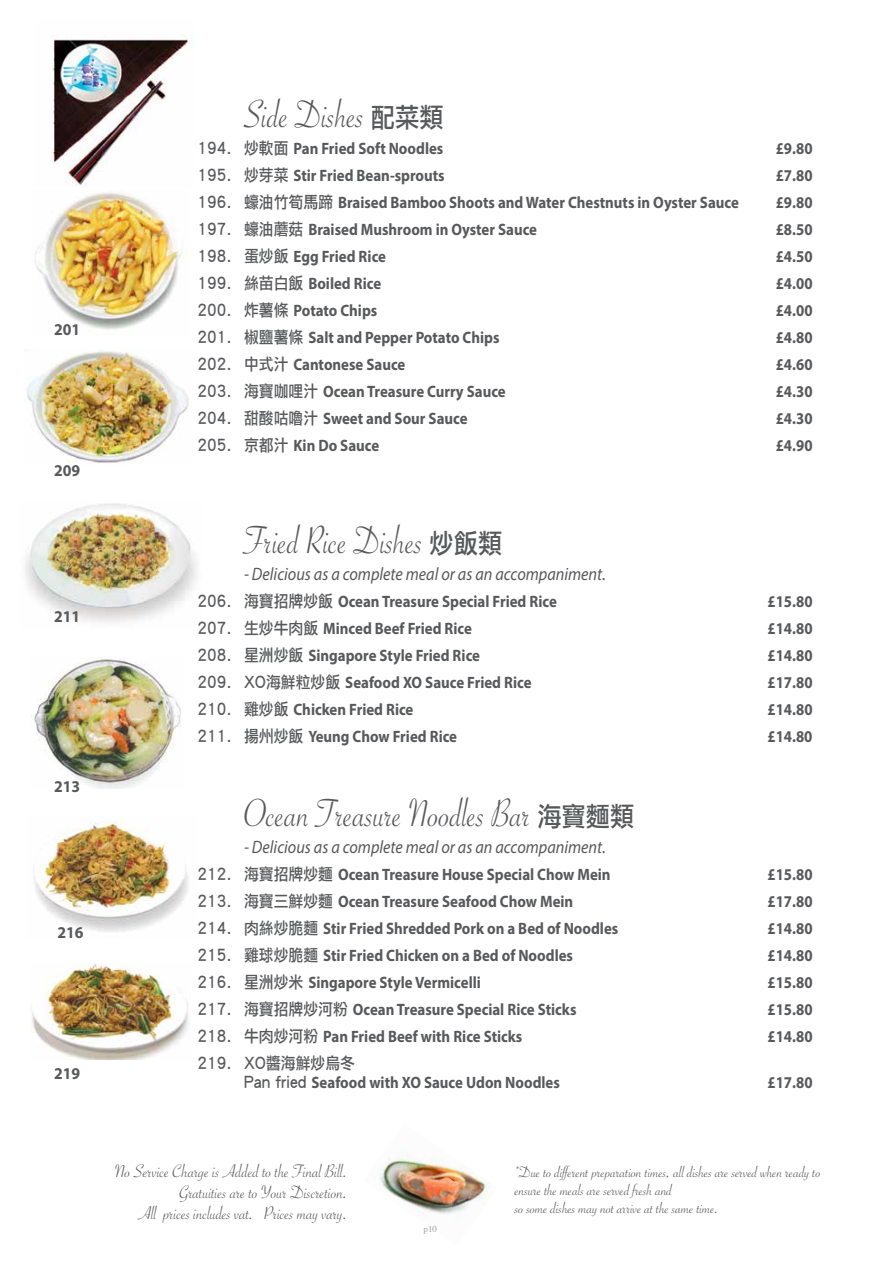
<style>
.page{position:relative;width:893px;height:1263px;background:#fff}
.page>*{position:absolute;margin:0;border:0;box-sizing:border-box;transform-origin:0 0}
.t1{font:42px "Savoye Let Plain";color:#58595b;scale:.9 1}
.t2{font:19.5px/21px "Savoye Let Plain";color:#58595b;text-align:right}
.t3{font:italic 18px "Myriad Pro";color:#58595b;scale:.9 1}
.t4{font:700 16.5px "Myriad Pro";color:#58595b;scale:.9 1}
.t5{font:16.5px/18px "Savoye Let Plain";color:#565659;scale:1.05 1}
.t6{font:700 16.5px "Myriad Pro";color:#58595b;scale:.95 1}
.t7{font:16.5px "Li Hei Pro";color:#58595b;scale:.9 1}
.t8{font:9px "Times";color:#9fa1a4}
.s1{font-family:"Li Hei Pro";font-size:27px}
.s2{font-family:"Li Hei Pro";font-weight:400}
</style>
<div class="page">
<img style="left:50px;top:34px;width:144px;height:151px">
<img style="left:380px;top:1150px;width:108px;height:65px">
<img style="left:25px;top:503px;width:172px;height:120px">
<img style="left:33px;top:819px;width:156px;height:113px">
<img style="left:31px;top:963px;width:158px;height:97px">
<img style="left:31px;top:658px;width:150px;height:130px">
<img style="left:35px;top:192px;width:151px;height:138px">
<img style="left:27px;top:349px;width:162px;height:114px">
<p class="t6" style="left:54px;top:319px;width:29px">201</p>
<p class="t6" style="left:54px;top:460px;width:29px">209</p>
<p class="t6" style="left:54px;top:605px;width:29px">211</p>
<p class="t6" style="left:54px;top:776px;width:29px">213</p>
<p class="t6" style="left:58px;top:921px;width:29px">216</p>
<p class="t6" style="left:54px;top:1063px;width:29px">219</p>
<h1 class="t1" style="left:244px;top:87px;width:223px">Side Dishes <span class="s1">配菜類</span></h1>
<p class="t4" style="left:198px;top:138px;width:275px"><span class="s2">194. 炒軟面</span> Pan Fried Soft Noodles</p>
<p class="t4" style="left:776px;top:138px;width:42px">£9.80</p>
<p class="t4" style="left:198px;top:165px;width:276px"><span class="s2">195. 炒芽菜</span> Stir Fried Bean-sprouts</p>
<p class="t4" style="left:776px;top:165px;width:42px">£7.80</p>
<p class="t4" style="left:198px;top:192px;width:603px"><span class="s2">196. 蠔油竹筍馬蹄</span> Braised Bamboo Shoots and Water Chestnuts in Oyster Sauce</p>
<p class="t4" style="left:776px;top:192px;width:42px">£9.80</p>
<p class="t4" style="left:198px;top:219px;width:379px"><span class="s2">197. 蠔油蘑菇</span> Braised Mushroom in Oyster Sauce</p>
<p class="t4" style="left:776px;top:219px;width:42px">£8.50</p>
<p class="t4" style="left:198px;top:246px;width:211px"><span class="s2">198. 蛋炒飯</span> Egg Fried Rice</p>
<p class="t4" style="left:776px;top:246px;width:42px">£4.50</p>
<p class="t4" style="left:198px;top:273px;width:206px"><span class="s2">199. 絲苗白飯</span> Boiled Rice</p>
<p class="t4" style="left:776px;top:273px;width:42px">£4.00</p>
<p class="t4" style="left:198px;top:300px;width:201px"><span class="s2">200. 炸薯條</span> Potato Chips</p>
<p class="t4" style="left:776px;top:300px;width:42px">£4.00</p>
<p class="t4" style="left:198px;top:327px;width:337px"><span class="s2">201. 椒鹽薯條</span> Salt and Pepper Potato Chips</p>
<p class="t4" style="left:776px;top:327px;width:42px">£4.80</p>
<p class="t4" style="left:198px;top:354px;width:233px"><span class="s2">202. 中式汁</span> Cantonese Sauce</p>
<p class="t4" style="left:776px;top:354px;width:42px">£4.60</p>
<p class="t4" style="left:198px;top:381px;width:344px"><span class="s2">203. 海寶咖哩汁</span> Ocean Treasure Curry Sauce</p>
<p class="t4" style="left:776px;top:381px;width:42px">£4.30</p>
<p class="t4" style="left:198px;top:408px;width:302px"><span class="s2">204. 甜酸咕嚕汁</span> Sweet and Sour Sauce</p>
<p class="t4" style="left:776px;top:408px;width:42px">£4.30</p>
<p class="t4" style="left:198px;top:435px;width:203px"><span class="s2">205. 京都汁</span> Kin Do Sauce</p>
<p class="t4" style="left:776px;top:435px;width:42px">£4.90</p>
<h1 class="t1" style="left:244px;top:513px;width:289px">Fried Rice Dishes <span class="s1">炒飯類</span></h1>
<p class="t3" style="left:244px;top:563px;width:403px">- Delicious as a complete meal or as an accompaniment.</p>
<p class="t4" style="left:197px;top:591px;width:401px"><span class="s2">206. 海寶招牌炒飯</span> Ocean Treasure Special Fried Rice</p>
<p class="t4" style="left:767px;top:591px;width:52px">£15.80</p>
<p class="t4" style="left:197px;top:618px;width:306px"><span class="s2">207. 生炒牛肉飯</span> Minced Beef Fried Rice</p>
<p class="t4" style="left:767px;top:618px;width:52px">£14.80</p>
<p class="t4" style="left:197px;top:645px;width:315px"><span class="s2">208. 星洲炒飯</span> Singapore Style Fried Rice</p>
<p class="t4" style="left:767px;top:645px;width:52px">£14.80</p>
<p class="t4" style="left:197px;top:672px;width:373px"><span class="s2">209. XO海鮮粒炒飯</span> Seafood XO Sauce Fried Rice</p>
<p class="t4" style="left:767px;top:672px;width:52px">£17.80</p>
<p class="t4" style="left:197px;top:699px;width:241px"><span class="s2">210. 雞炒飯</span> Chicken Fried Rice</p>
<p class="t4" style="left:767px;top:699px;width:52px">£14.80</p>
<p class="t4" style="left:197px;top:726px;width:290px"><span class="s2">211. 揚州炒飯</span> Yeung Chow Fried Rice</p>
<p class="t4" style="left:767px;top:726px;width:52px">£14.80</p>
<h1 class="t1" style="left:244px;top:786px;width:435px">Ocean Treasure Noodles Bar <span class="s1">海寶麵類</span></h1>
<p class="t3" style="left:244px;top:836px;width:403px">- Delicious as a complete meal or as an accompaniment.</p>
<p class="t4" style="left:197px;top:864px;width:461px"><span class="s2">212. 海寶招牌炒麵</span> Ocean Treasure House Special Chow Mein</p>
<p class="t4" style="left:767px;top:864px;width:52px">£15.80</p>
<p class="t4" style="left:197px;top:891px;width:419px"><span class="s2">213. 海寶三鮮炒麵</span> Ocean Treasure Seafood Chow Mein</p>
<p class="t4" style="left:767px;top:891px;width:52px">£17.80</p>
<p class="t4" style="left:197px;top:918px;width:469px"><span class="s2">214. 肉絲炒脆麵</span> Stir Fried Shredded Pork on a Bed of Noodles</p>
<p class="t4" style="left:767px;top:918px;width:52px">£14.80</p>
<p class="t4" style="left:197px;top:945px;width:419px"><span class="s2">215. 雞球炒脆麵</span> Stir Fried Chicken on a Bed of Noodles</p>
<p class="t4" style="left:767px;top:945px;width:52px">£14.80</p>
<p class="t4" style="left:197px;top:972px;width:316px"><span class="s2">216. 星洲炒米</span> Singapore Style Vermicelli</p>
<p class="t4" style="left:767px;top:972px;width:52px">£15.80</p>
<p class="t4" style="left:197px;top:999px;width:423px"><span class="s2">217. 海寶招牌炒河粉</span> Ocean Treasure Special Rice Sticks</p>
<p class="t4" style="left:767px;top:999px;width:52px">£15.80</p>
<p class="t4" style="left:197px;top:1026px;width:362px"><span class="s2">218. 牛肉炒河粉</span> Pan Fried Beef with Rice Sticks</p>
<p class="t4" style="left:767px;top:1026px;width:52px">£14.80</p>
<p class="t7" style="left:197px;top:1055px;width:177px">219. XO醬海鮮炒烏冬</p>
<p class="t4" style="left:244px;top:1071px;width:352px"><span class="s2">Pan fried</span> Seafood with XO Sauce Udon Noodles</p>
<p class="t4" style="left:767px;top:1071px;width:52px">£17.80</p>
<p class="t2" style="left:115px;top:1160px;width:234px">No Service Charge is Added to the Final Bill.<br>Gratuities are to Your Discretion.<br>All prices includes vat. Prices may vary.</p>
<p class="t8" style="left:424px;top:1220px;width:15px">p10</p>
<p class="t5" style="left:515px;top:1163px;width:293px">*Due to different preparation times, all dishes are served when ready to ensure the meals are served fresh and<br>so some dishes may not arrive at the same time.</p>
</div>
